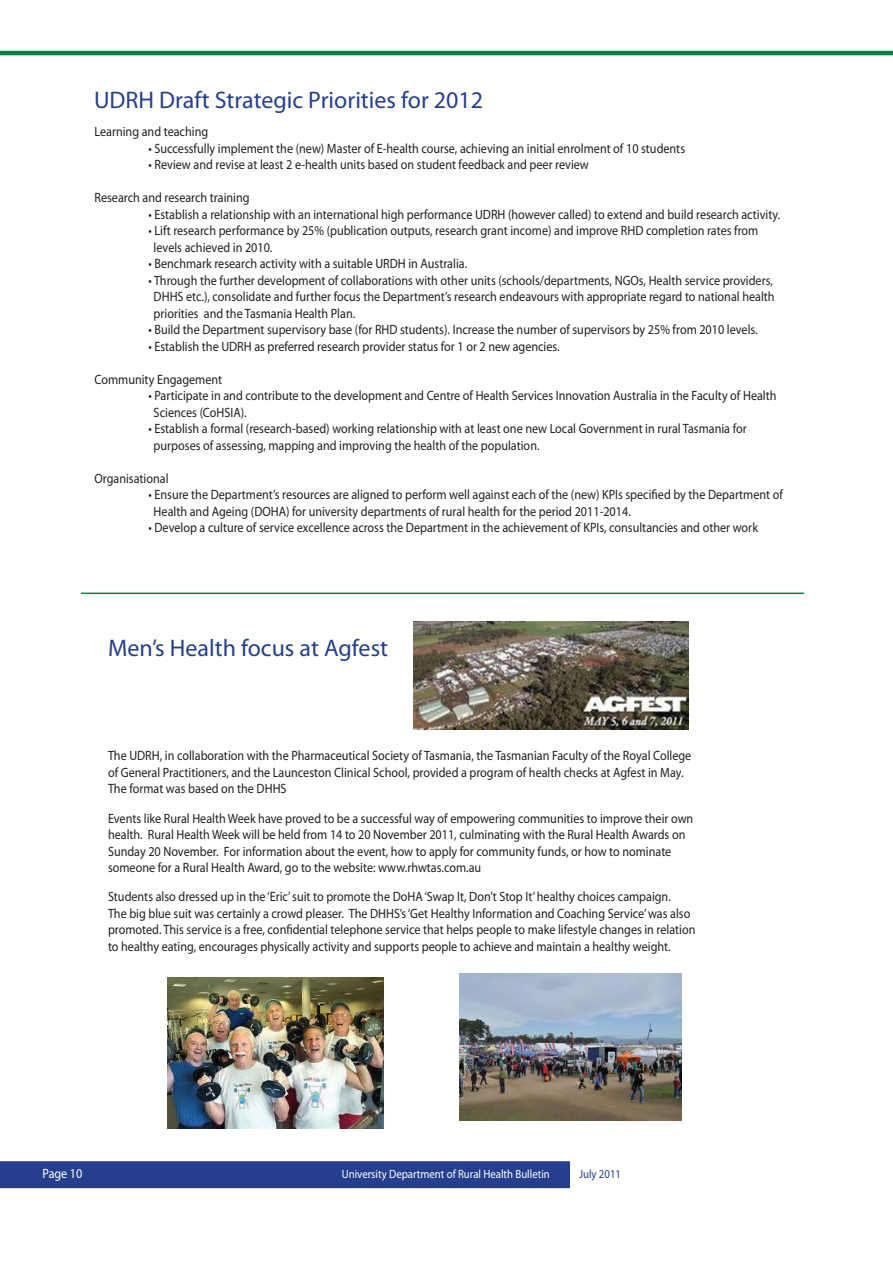
<style>
.page{position:relative;width:893px;height:1263px;background:#fff}
.page>*{position:absolute;margin:0;border:0;box-sizing:border-box;transform-origin:0 0}
.t1{font:24px "Myriad Pro";color:#253f8e}
.t2{font:13.5px/16.5px "Myriad Pro";color:#231f20;scale:.9 1}
.t3{font:13.5px "Myriad Pro";color:#fff;scale:.9 1}
.t4{font:12px "Myriad Pro";color:#fff;scale:.9 1}
.t5{font:12px "Myriad Pro";color:#253f8e;scale:.9 1}
</style>
<div class="page">
<hr style="left:0;top:51px;width:893px;height:4px;background:#0b8241">
<div style="left:0;top:1161px;width:570px;height:27px;background:#253f8e"></div>
<hr style="left:81px;top:593px;width:723px;height:1px;background:#0b8241">
<img style="left:459px;top:973px;width:223px;height:148px">
<img style="left:168px;top:978px;width:215px;height:151px">
<img style="left:414px;top:622px;width:274px;height:107px">
<h1 class="t1" style="left:94px;top:85px;width:391px">UDRH Draft Strategic Priorities for 2012</h1>
<p class="t2" style="left:94px;top:123px;width:128px">Learning and teaching</p>
<p class="t2" style="left:148px;top:140px;width:598px">• Successfully implement the (new) Master of E-health course, achieving an initial enrolment of 10 students</p>
<p class="t2" style="left:148px;top:156px;width:491px">• Review and revise at least 2 e-health units based on student feedback and peer review</p>
<p class="t2" style="left:94px;top:189px;width:174px">Research and research training</p>
<p class="t2" style="left:148px;top:206px;width:704px">• Establish a relationship with an international high performance UDRH (however called) to extend and build research activity.</p>
<p class="t2" style="left:154px;top:222px;width:673px;text-indent:-5px">• Lift research performance by 25% (publication outputs, research grant income) and improve RHD completion rates from levels achieved in 2010.</p>
<p class="t2" style="left:148px;top:255px;width:356px">• Benchmark research activity with a suitable URDH in Australia.</p>
<p class="t2" style="left:154px;top:272px;width:691px;text-indent:-5px">• Through the further development of collaborations with other units (schools/departments, NGOs, Health service providers,<br>DHHS etc.), consolidate and further focus the Department’s research endeavours with appropriate regard to national health priorities and the Tasmania Health Plan.</p>
<p class="t2" style="left:148px;top:321px;width:678px">• Build the Department supervisory base (for RHD students). Increase the number of supervisors by 25% from 2010 levels.</p>
<p class="t2" style="left:148px;top:338px;width:458px">• Establish the UDRH as preferred research provider status for 1 or 2 new agencies.</p>
<p class="t2" style="left:94px;top:371px;width:143px">Community Engagement</p>
<p class="t2" style="left:154px;top:387px;width:694px;text-indent:-5px">• Participate in and contribute to the development and Centre of Health Services Innovation Australia in the Faculty of Health<br>Sciences (CoHSIA).</p>
<p class="t2" style="left:154px;top:420px;width:660px;text-indent:-5px">• Establish a formal (research-based) working relationship with at least one new Local Government in rural Tasmania for purposes of assessing, mapping and improving the health of the population.</p>
<p class="t2" style="left:94px;top:470px;width:84px">Organisational</p>
<p class="t2" style="left:154px;top:486px;width:701px;text-indent:-5px">• Ensure the Department’s resources are aligned to perform well against each of the (new) KPIs specified by the Department of<br>Health and Ageing (DOHA) for university departments of rural health for the period 2011-2014.</p>
<p class="t2" style="left:148px;top:519px;width:679px">• Develop a culture of service excellence across the Department in the achievement of KPIs, consultancies and other work</p>
<h1 class="t1" style="left:108px;top:633px;width:282px">Men’s Health focus at Agfest</h1>
<p class="t2" style="left:108px;top:747px;width:650px">The UDRH, in collaboration with the Pharmaceutical Society of Tasmania, the Tasmanian Faculty of the Royal College of General Practitioners, and the Launceston Clinical School, provided a program of health checks at Agfest in May.<br>The format was based on the DHHS</p>
<p class="t2" style="left:108px;top:809px;width:652px">Events like Rural Health Week have proved to be a successful way of empowering communities to improve their own health. Rural Health Week will be held from 14 to 20 November 2011, culminating with the Rural Health Awards on Sunday 20 November. For information about the event, how to apply for community funds, or how to nominate someone for a Rural Health Award, go to the website: www.rhwtas.com.au</p>
<p class="t2" style="left:108px;top:888px;width:654px">Students also dressed up in the ‘Eric’ suit to promote the DoHA ‘Swap It, Don’t Stop It’ healthy choices campaign.<br>The big blue suit was certainly a crowd pleaser. The DHHS’s ‘Get Healthy Information and Coaching Service’ was also promoted. This service is a free, confidential telephone service that helps people to make lifestyle changes in relation to healthy eating, encourages physically activity and supports people to achieve and maintain a healthy weight.</p>
<p class="t3" style="left:43px;top:1165px;width:46px">Page 10</p>
<p class="t4" style="left:342px;top:1166px;width:233px">University Department of Rural Health Bulletin</p>
<p class="t5" style="left:579px;top:1166px;width:48px">July 2011</p>
</div>
